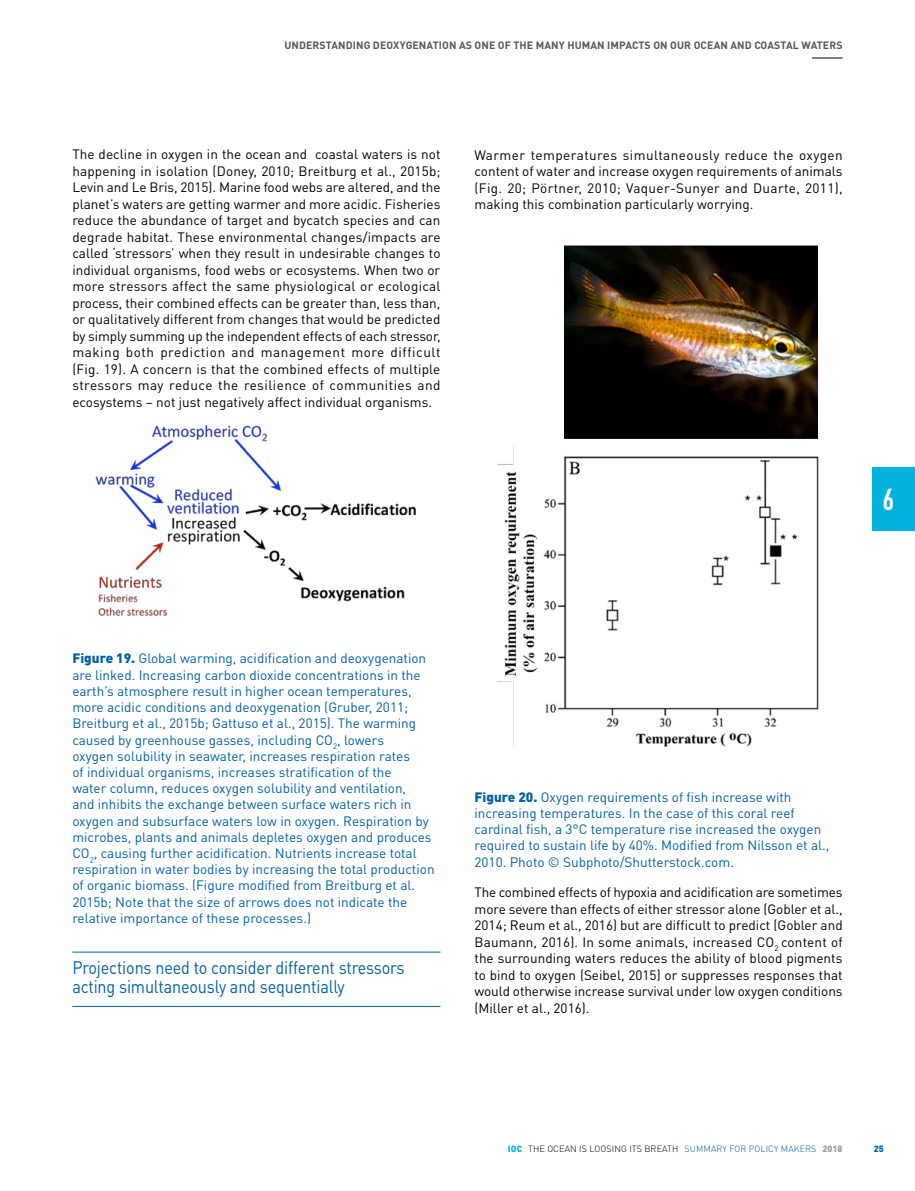
<style>
.page{position:relative;width:915px;height:1191px;background:#fff}
.page>*{position:absolute;margin:0;border:0;box-sizing:border-box;transform-origin:0 0}
.t1{font:700 30px "DIN Condensed";color:#fff}
.t2{font:18px/19.5px "DINOT";letter-spacing:-.01em;color:#0060a9;scale:.9 1}
.t3{font:13.5px/16.5px "DINOT";color:#000;text-align:justify}
.t4{font:13.5px/16.2px "DINOT";color:#0060a9}
.t5{font:700 10.5px "DINOT";letter-spacing:.01em;color:#575756}
.t6{font:300 9px "DINOT";letter-spacing:.01em;color:#000}
.t7{font:900 9px "DINOT";color:#0060a9}
.s1{font-weight:900}
.s2{font-weight:900;color:#00b2dd}
.s3{color:#0060a9}
.s4{font-weight:900;color:#9d9d9c}
</style>
<div class="page">
<hr style="left:811px;top:57px;width:31px;height:2px;background:#575756">
<div style="left:872px;top:467px;width:42px;height:64px;background:#00b2dd"></div>
<hr style="left:72px;top:951px;width:368px;height:1px;background:#0060a9">
<hr style="left:72px;top:1006px;width:368px;height:1px;background:#0060a9">
<img style="left:95px;top:424px;width:321px;height:192px">
<img style="left:564px;top:245px;width:252px;height:193px">
<img style="left:497px;top:445px;width:322px;height:302px">
<p class="t5" style="left:284px;top:38px;width:559px">UNDERSTANDING DEOXYGENATION AS ONE OF THE MANY HUMAN IMPACTS ON OUR OCEAN AND COASTAL WATERS</p>
<p class="t3" style="left:72px;top:145px;width:369px">The decline in oxygen in the ocean and coastal waters is not happening in isolation (Doney, 2010; Breitburg et al., 2015b; Levin and Le Bris, 2015). Marine food webs are altered, and the planet’s waters are getting warmer and more acidic. Fisheries reduce the abundance of target and bycatch species and can degrade habitat. These environmental changes/impacts are called ‘stressors’ when they result in undesirable changes to individual organisms, food webs or ecosystems. When two or more stressors affect the same physiological or ecological process, their combined effects can be greater than, less than, or qualitatively different from changes that would be predicted by simply summing up the independent effects of each stressor, making both prediction and management more difficult (Fig. 19). A concern is that the combined effects of multiple stressors may reduce the resilience of communities and ecosystems – not just negatively affect individual organisms.</p>
<p class="t3" style="left:474px;top:146px;width:369px">Warmer temperatures simultaneously reduce the oxygen content of water and increase oxygen requirements of animals (Fig. 20; Pörtner, 2010; Vaquer-Sunyer and Duarte, 2011), making this combination particularly worrying.</p>
<h1 class="t1" style="left:882px;top:479px;width:13px">6</h1>
<p class="t4" style="left:72px;top:650px;width:363px"><span class="s1">Figure 19.</span> Global warming, acidification and deoxygenation are linked. Increasing carbon dioxide concentrations in the earth’s atmosphere result in higher ocean temperatures, more acidic conditions and deoxygenation (Gruber, 2011; Breitburg et al., 2015b; Gattuso et al., 2015). The warming caused by greenhouse gasses, including CO<sub>2</sub>, lowers<br>oxygen solubility in seawater, increases respiration rates<br>of individual organisms, increases stratification of the<br>water column, reduces oxygen solubility and ventilation,<br>and inhibits the exchange between surface waters rich in oxygen and subsurface waters low in oxygen. Respiration by microbes, plants and animals depletes oxygen and produces CO<sub>2</sub>, causing further acidification. Nutrients increase total respiration in water bodies by increasing the total production of organic biomass. (Figure modified from Breitburg et al.<br>2015b; Note that the size of arrows does not indicate the relative importance of these processes.)</p>
<h2 class="t2" style="left:72px;top:956px;width:370px">Projections need to consider different stressors acting simultaneously and sequentially</h2>
<p class="t4" style="left:474px;top:788px;width:356px"><span class="s1">Figure 20.</span> Oxygen requirements of fish increase with increasing temperatures. In the case of this coral reef cardinal fish, a 3°C temperature rise increased the oxygen required to sustain life by 40%. Modified from Nilsson et al., 2010. Photo © Subphoto/Shutterstock.com.</p>
<p class="t3" style="left:474px;top:883px;width:369px">The combined effects of hypoxia and acidification are sometimes more severe than effects of either stressor alone (Gobler et al., 2014; Reum et al., 2016) but are difficult to predict (Gobler and Baumann, 2016). In some animals, increased CO<sub>2</sub> content of the surrounding waters reduces the ability of blood pigments to bind to oxygen (Seibel, 2015) or suppresses responses that would otherwise increase survival under low oxygen conditions (Miller et al., 2016).</p>
<p class="t6" style="left:507px;top:1142px;width:336px"><span class="s2">IOC</span> THE OCEAN IS LOOSING ITS BREATH <span class="s3">SUMMARY FOR POLICY MAKERS</span> <span class="s4">2018</span></p>
<p class="t7" style="left:873px;top:1142px;width:12px">25</p>
</div>
